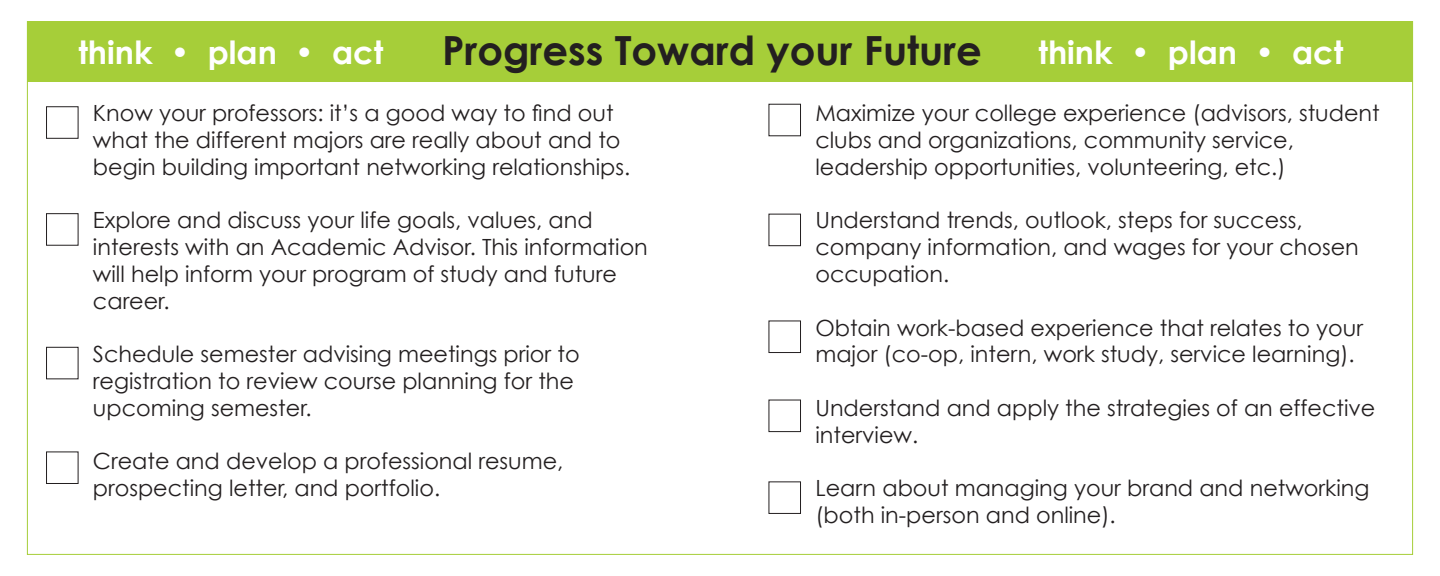
<style>
.page{position:relative;width:1440px;height:576px;background:#fff}
.page>*{position:absolute;margin:0;border:0;box-sizing:border-box;transform-origin:0 0}
.t1{font:700 40.2px "Century Gothic";color:#231f20}
.t2{font:700 32px "Century Gothic";color:#fff}
.t3{font:22.4px/26.8px "Century Gothic";color:#231f20}
</style>
<div class="page">
<div style="left:27px;top:21px;width:1386px;height:534px;background:#fff;border:1px solid #a6ce39"></div>
<div style="left:27px;top:21px;width:1386px;height:61px;background:#a6ce39"></div>
<div style="left:46px;top:106px;width:32px;height:33px;border:1px solid #231f20"></div>
<div style="left:46px;top:213px;width:32px;height:33px;border:1px solid #231f20"></div>
<div style="left:46px;top:347px;width:32px;height:32px;border:1px solid #231f20"></div>
<div style="left:769px;top:214px;width:32px;height:32px;border:1px solid #231f20"></div>
<div style="left:46px;top:452px;width:32px;height:32px;border:1px solid #231f20"></div>
<div style="left:769px;top:321px;width:32px;height:32px;border:1px solid #231f20"></div>
<div style="left:769px;top:400px;width:32px;height:32px;border:1px solid #231f20"></div>
<div style="left:769px;top:482px;width:32px;height:32px;border:1px solid #231f20"></div>
<p class="t2" style="left:78px;top:32px;width:307px">think • plan • act</p>
<p class="t1" style="left:442px;top:25px;width:541px">Progress Toward your Future</p>
<p class="t2" style="left:1038px;top:32px;width:307px">think • plan • act</p>
<p class="t3" style="left:93px;top:100px;width:539px">Know your professors: it’s a good way to find out what the different majors are really about and to begin building important networking relationships.</p>
<p class="t3" style="left:93px;top:207px;width:556px">Explore and discuss your life goals, values, and interests with an Academic Advisor. This information will help inform your program of study and future career.</p>
<p class="t3" style="left:93px;top:341px;width:488px">Schedule semester advising meetings prior to registration to review course planning for the upcoming semester.</p>
<p class="t3" style="left:93px;top:448px;width:472px">Create and develop a professional resume, prospecting letter, and portfolio.</p>
<p class="t3" style="left:815px;top:100px;width:566px">Maximize your college experience (advisors, student clubs and organizations, community service, leadership opportunities, volunteering, etc.)</p>
<p class="t3" style="left:815px;top:207px;width:545px">Understand trends, outlook, steps for success, company information, and wages for your chosen occupation.</p>
<p class="t3" style="left:815px;top:314px;width:549px">Obtain work-based experience that relates to your major (co-op, intern, work study, service learning).</p>
<p class="t3" style="left:815px;top:394px;width:562px">Understand and apply the strategies of an effective interview.</p>
<p class="t3" style="left:815px;top:474px;width:556px">Learn about managing your brand and networking (both in-person and online).</p>
</div>
